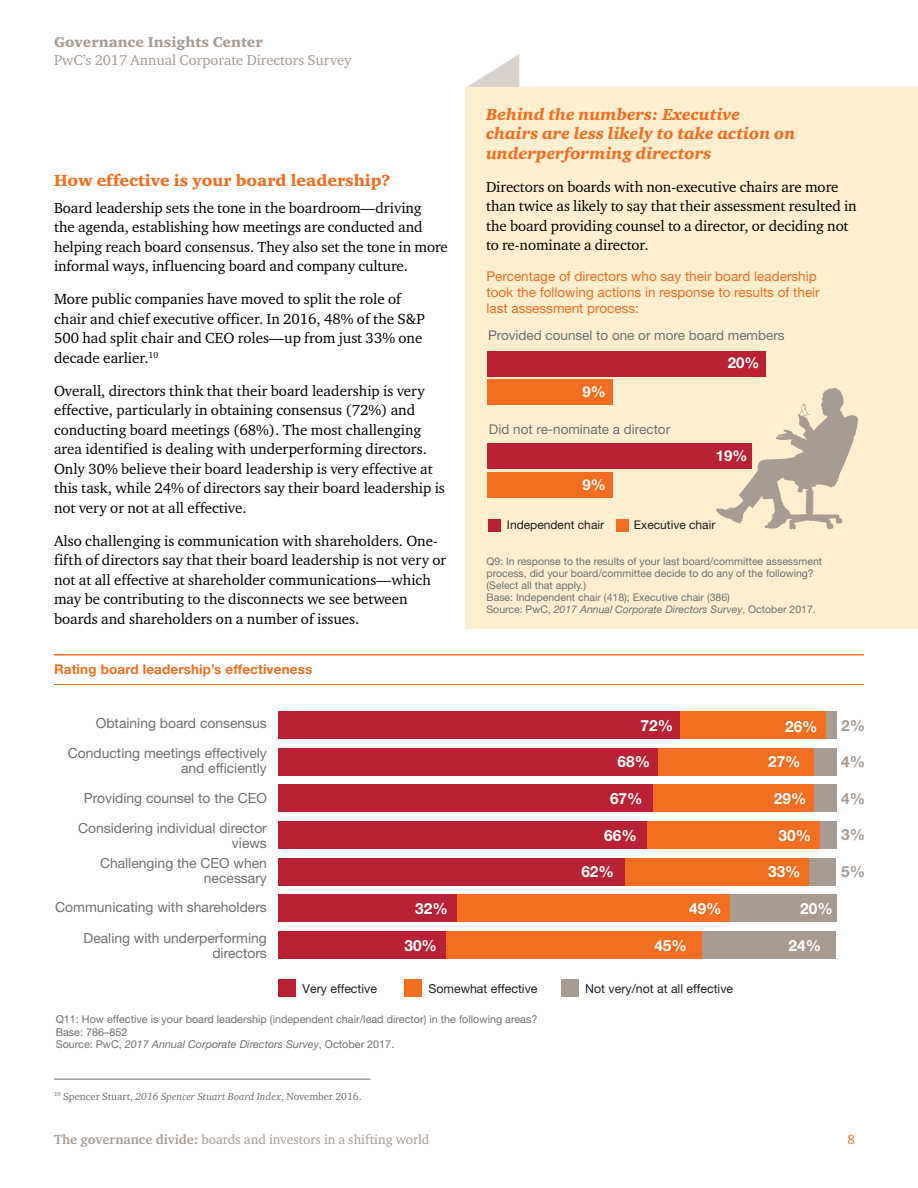
<style>
.page{position:relative;width:918px;height:1188px;background:#fff}
.page>*{position:absolute;margin:0;border:0;box-sizing:border-box;transform-origin:0 0}
.t1{font:italic 900 16.5px/19.5px "Charter ITC Pro";color:#f36e21}
.t2{font:900 16.5px "Charter ITC Pro";color:#f36e21}
.t3{font:700 15.45px "Helvetica Neue";color:#fff}
.t4{font:700 15.45px "Helvetica Neue";color:#a89b91}
.t5{font:15px/19.5px "Charter ITC Pro";color:#000}
.t6{font:700 15px "Helvetica Neue";color:#fff}
.t7{font:14.7px "Charter ITC Pro";color:#a89b91}
.t8{font:900 14.7px "Charter ITC Pro";color:#a89b91}
.t9{font:13.95px/29.7px "Helvetica Neue";color:#6e6f72;text-align:right}
.t10{font:13.5px/16.2px "Helvetica Neue";color:#f36e21}
.t11{font:13.5px "Helvetica Neue";color:#6e6f72}
.t12{font:13.5px "Charter ITC Pro";color:#a89b91}
.t13{font:700 13.5px "Helvetica Neue";letter-spacing:.01em;color:#f36e21}
.t14{font:13.5px "Charter ITC Pro";color:#f36e21}
.t15{font:12.3px "Helvetica Neue";color:#1d1d1b}
.t16{font:12px "Helvetica Neue";color:#1d1d1b}
.t17{font:10.8px/12.3px "Helvetica Neue";color:#6e6f72}
.t18{font:10.5px/12px "Helvetica Neue";color:#6e6f72}
.t19{font:10.5px "Charter ITC Pro";color:#6d6e71}
.s1{font-style:italic}
.s2{font-weight:700}
</style>
<div class="page">
<svg style="left:466px;top:54px;width:53px;height:34px"></svg>
<div style="left:466px;top:88px;width:452px;height:541px;background:#ffefcf"></div>
<hr style="left:54px;top:1079px;width:316px;height:1px;background:#6d6e71">
<div style="left:487px;top:351px;width:279px;height:25px;background:#b82234"></div>
<div style="left:487px;top:380px;width:126px;height:25px;background:#f36e21"></div>
<div style="left:487px;top:443px;width:265px;height:26px;background:#b82234"></div>
<div style="left:487px;top:472px;width:126px;height:25px;background:#f36e21"></div>
<div style="left:489px;top:519px;width:12px;height:12px;background:#b82234"></div>
<div style="left:616px;top:519px;width:12px;height:12px;background:#f36e21"></div>
<svg style="left:716px;top:388px;width:142px;height:141px"></svg>
<div style="left:825px;top:712px;width:11px;height:27px;background:#a89b91"></div>
<div style="left:814px;top:748px;width:22px;height:28px;background:#a89b91"></div>
<div style="left:814px;top:785px;width:22px;height:27px;background:#a89b91"></div>
<div style="left:820px;top:821px;width:16px;height:28px;background:#a89b91"></div>
<div style="left:808px;top:858px;width:28px;height:27px;background:#a89b91"></div>
<div style="left:730px;top:895px;width:106px;height:27px;background:#a89b91"></div>
<div style="left:702px;top:931px;width:134px;height:28px;background:#a89b91"></div>
<div style="left:680px;top:712px;width:145px;height:27px;background:#f36e21"></div>
<div style="left:658px;top:748px;width:156px;height:28px;background:#f36e21"></div>
<div style="left:652px;top:785px;width:162px;height:27px;background:#f36e21"></div>
<div style="left:646px;top:821px;width:174px;height:28px;background:#f36e21"></div>
<div style="left:624px;top:858px;width:184px;height:27px;background:#f36e21"></div>
<div style="left:457px;top:895px;width:273px;height:27px;background:#f36e21"></div>
<div style="left:446px;top:931px;width:256px;height:28px;background:#f36e21"></div>
<div style="left:278px;top:712px;width:402px;height:27px;background:#b82234"></div>
<div style="left:278px;top:748px;width:380px;height:28px;background:#b82234"></div>
<div style="left:278px;top:785px;width:374px;height:27px;background:#b82234"></div>
<div style="left:278px;top:821px;width:368px;height:28px;background:#b82234"></div>
<div style="left:278px;top:858px;width:346px;height:27px;background:#b82234"></div>
<div style="left:278px;top:895px;width:179px;height:27px;background:#b82234"></div>
<div style="left:278px;top:931px;width:168px;height:28px;background:#b82234"></div>
<div style="left:279px;top:980px;width:17px;height:17px;background:#b82234"></div>
<div style="left:404px;top:980px;width:18px;height:17px;background:#f36e21"></div>
<div style="left:561px;top:980px;width:17px;height:17px;background:#a89b91"></div>
<hr style="left:54px;top:654px;width:810px;height:2px;background:#f36e21">
<hr style="left:54px;top:684px;width:810px;height:1px;background:#f36e21">
<p class="t8" style="left:54px;top:33px;width:210px">Governance Insights Center</p>
<p class="t7" style="left:54px;top:51px;width:299px">PwC’s 2017 Annual Corporate Directors Survey</p>
<p class="t2" style="left:54px;top:170px;width:338px">How effective is your board leadership?</p>
<p class="t5" style="left:54px;top:197px;width:395px">Board leadership sets the tone in the boardroom<span class="s1">—</span>driving<br>the agenda, establishing how meetings are conducted and helping reach board consensus. They also set the tone in more informal ways, influencing board and company culture.</p>
<p class="t5" style="left:54px;top:289px;width:372px">More public companies have moved to split the role of chair and chief executive officer. In 2016, 48% of the S&amp;P 500 had split chair and CEO roles<span class="s1">—</span>up from just 33% one decade earlier.<sup>10</sup></p>
<p class="t5" style="left:54px;top:380px;width:392px">Overall, directors think that their board leadership is very effective, particularly in obtaining consensus (72%) and conducting board meetings (68%). The most challenging area identified is dealing with underperforming directors.<br>Only 30% believe their board leadership is very effective at this task, while 24% of directors say their board leadership is not very or not at all effective.</p>
<p class="t5" style="left:54px;top:530px;width:394px">Also challenging is communication with shareholders. One&shy;fifth of directors say that their board leadership is not very or not at all effective at shareholder communications<span class="s1">—</span>which may be contributing to the disconnects we see between boards and shareholders on a number of issues.</p>
<p class="t13" style="left:54px;top:661px;width:260px">Rating board leadership’s effectiveness</p>
<p class="t1" style="left:486px;top:105px;width:311px">Behind the numbers: Executive chairs are less likely to take action on underperforming directors</p>
<p class="t5" style="left:486px;top:177px;width:372px">Directors on boards with non-executive chairs are more than twice as likely to say that their assessment resulted in the board providing counsel to a director, or deciding not to re-nominate a director.</p>
<p class="t10" style="left:487px;top:269px;width:335px">Percentage of directors who say their board leadership took the following actions in response to results of their last assessment process:</p>
<p class="t11" style="left:488px;top:326px;width:298px">Provided counsel to one or more board members</p>
<p class="t6" style="left:582px;top:382px;width:25px">9%</p>
<p class="t11" style="left:489px;top:420px;width:183px">Did not re-nominate a director</p>
<p class="t6" style="left:582px;top:475px;width:25px">9%</p>
<p class="t6" style="left:728px;top:353px;width:33px">20%</p>
<p class="t6" style="left:716px;top:447px;width:33px">19%</p>
<p class="t16" style="left:507px;top:516px;width:99px">Independent chair</p>
<p class="t16" style="left:634px;top:516px;width:83px">Executive chair</p>
<p class="t18" style="left:487px;top:556px;width:337px">Q9: In response to the results of your last board/committee assessment process, did your board/committee decide to do any of the following? (Select all that apply.)<br>Base: Independent chair (418); Executive chair (386)<br>Source: PwC, <span class="s1">2017 Annual Corporate Directors Survey</span>, October 2017.</p>
<p class="t9" style="left:68px;top:709px;width:201px">Obtaining board consensus<br>Conducting meetings effectively</p>
<p class="t9" style="left:78px;top:754px;width:190px">and efficiently<br>Providing counsel to the CEO<br>Considering individual director</p>
<p class="t9" style="left:100px;top:835px;width:168px;line-height:19.5px">views<br>Challenging the CEO when</p>
<p class="t9" style="left:55px;top:865px;width:213px;line-height:28.7px">necessary<br>Communicating with shareholders</p>
<p class="t9" style="left:84px;top:931px;width:185px;line-height:15.5px">Dealing with underperforming directors</p>
<p class="t3" style="left:641px;top:716px;width:34px">72%</p>
<p class="t3" style="left:785px;top:717px;width:34px">26%</p>
<p class="t4" style="left:841px;top:716px;width:26px">2%</p>
<p class="t3" style="left:618px;top:752px;width:34px">68%</p>
<p class="t3" style="left:768px;top:752px;width:34px">27%</p>
<p class="t4" style="left:841px;top:752px;width:26px">4%</p>
<p class="t3" style="left:610px;top:789px;width:34px">67%</p>
<p class="t3" style="left:774px;top:789px;width:34px">29%</p>
<p class="t4" style="left:841px;top:789px;width:26px">4%</p>
<p class="t4" style="left:841px;top:825px;width:26px">3%</p>
<p class="t4" style="left:841px;top:862px;width:26px">5%</p>
<p class="t3" style="left:604px;top:826px;width:34px">66%</p>
<p class="t3" style="left:779px;top:826px;width:34px">30%</p>
<p class="t3" style="left:581px;top:862px;width:34px">62%</p>
<p class="t3" style="left:768px;top:862px;width:34px">33%</p>
<p class="t3" style="left:415px;top:899px;width:34px">32%</p>
<p class="t3" style="left:404px;top:936px;width:34px">30%</p>
<p class="t3" style="left:654px;top:936px;width:34px">45%</p>
<p class="t3" style="left:789px;top:936px;width:34px">24%</p>
<p class="t3" style="left:689px;top:899px;width:34px">49%</p>
<p class="t3" style="left:800px;top:899px;width:34px">20%</p>
<p class="t15" style="left:303px;top:979px;width:76px">Very effective</p>
<p class="t15" style="left:428px;top:979px;width:111px">Somewhat effective</p>
<p class="t15" style="left:585px;top:979px;width:149px">Not very/not at all effective</p>
<p class="t17" style="left:56px;top:1014px;width:483px">Q11: How effective is your board leadership (independent chair/lead director) in the following areas?<br>Base: 786–852<br>Source: PwC, <span class="s1">2017 Annual Corporate Directors Survey</span>, October 2017.</p>
<p class="t19" style="left:54px;top:1090px;width:309px"><sup>10</sup> Spencer Stuart, <span class="s1">2016 Spencer Stuart Board Index</span>, November 2016.</p>
<p class="t12" style="left:54px;top:1131px;width:377px"><span class="s2">The governance divide:</span> boards and investors in a shifting world</p>
<p class="t14" style="left:847px;top:1131px;width:9px">8</p>
</div>
